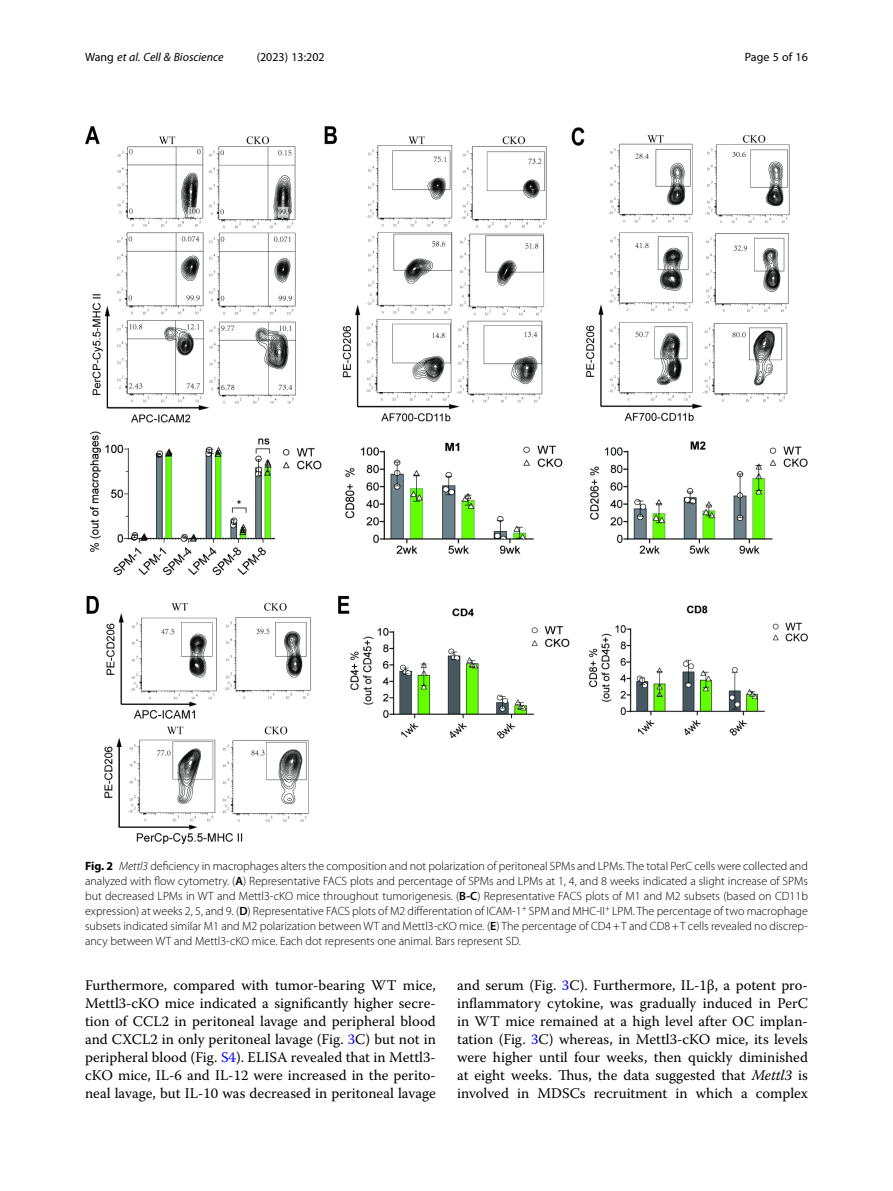
<style>
.page{position:relative;width:893px;height:1191px;background:#fff}
.page>*{position:absolute;margin:0;border:0;box-sizing:border-box;transform-origin:0 0}
.Body_Text_Indent{font:14.7px/18px "Warnock Pro";color:#000;text-align:justify}
.Figure_Caption{font:300 12px/15px "Myriad Pro";color:#000;text-align:justify}
.t1{font:italic 12px "Myriad Pro";color:#000}
.t2{font:12px "Myriad Pro";color:#000}
.s1{font-style:normal}
.s2{font-weight:700}
.s3{font-style:italic}
.s4{font-weight:600}
.s5{color:#00f}
</style>
<div class="page">
<img style="left:85px;top:126px;width:723px;height:717px">
<p class="t1" style="left:85px;top:50px;width:140px"><span class="s1">Wang</span> et al. Cell &amp; Bioscience</p>
<p class="t2" style="left:257px;top:50px;width:70px">(2023) 13:202</p>
<p class="t2" style="left:745px;top:50px;width:65px">Page 5 of 16</p>
<p class="Figure_Caption" style="left:85px;top:859px;width:724px"><span class="s2">Fig. 2</span> <span class="s3">Mettl3</span> deficiency in macrophages alters the composition and not polarization of peritoneal SPMs and LPMs. The total PerC cells were collected and analyzed with flow cytometry. (<span class="s4">A</span>) Representative FACS plots and percentage of SPMs and LPMs at 1, 4, and 8 weeks indicated a slight increase of SPMs but decreased LPMs in WT and Mettl3-cKO mice throughout tumorigenesis. (<span class="s4">B-C</span>) Representative FACS plots of M1 and M2 subsets (based on CD11b expression) at weeks 2, 5, and 9. (<span class="s4">D</span>) Representative FACS plots of M2 differentation of ICAM-1<sup>+</sup> SPM and MHC-II<sup>+</sup> LPM. The percentage of two macrophage subsets indicated similar M1 and M2 polarization between WT and Mettl3-cKO mice. (<span class="s4">E</span>) The percentage of CD4+T and CD8+T cells revealed no discrep&shy;ancy between WT and Mettl3-cKO mice. Each dot represents one animal. Bars represent SD.</p>
<p class="Body_Text_Indent" style="left:85px;top:976px;width:352px">Furthermore, compared with tumor-bearing WT mice, Mettl3-cKO mice indicated a significantly higher secre&shy;tion of CCL2 in peritoneal lavage and peripheral blood and CXCL2 in only peritoneal lavage (Fig. <span class="s5">3</span>C) but not in peripheral blood (Fig. <span class="s5">S4</span>). ELISA revealed that in Mettl3- cKO mice, IL-6 and IL-12 were increased in the perito&shy;neal lavage, but IL-10 was decreased in peritoneal lavage</p>
<p class="Body_Text_Indent" style="left:457px;top:976px;width:352px">and serum (Fig. <span class="s5">3</span>C). Furthermore, IL-1β, a potent pro&shy;inflammatory cytokine, was gradually induced in PerC in WT mice remained at a high level after OC implan&shy;tation (Fig. <span class="s5">3</span>C) whereas, in Mettl3-cKO mice, its levels were higher until four weeks, then quickly diminished at eight weeks. Thus, the data suggested that <span class="s3">Mettl3</span> is involved in MDSCs recruitment in which a complex</p>
</div>
